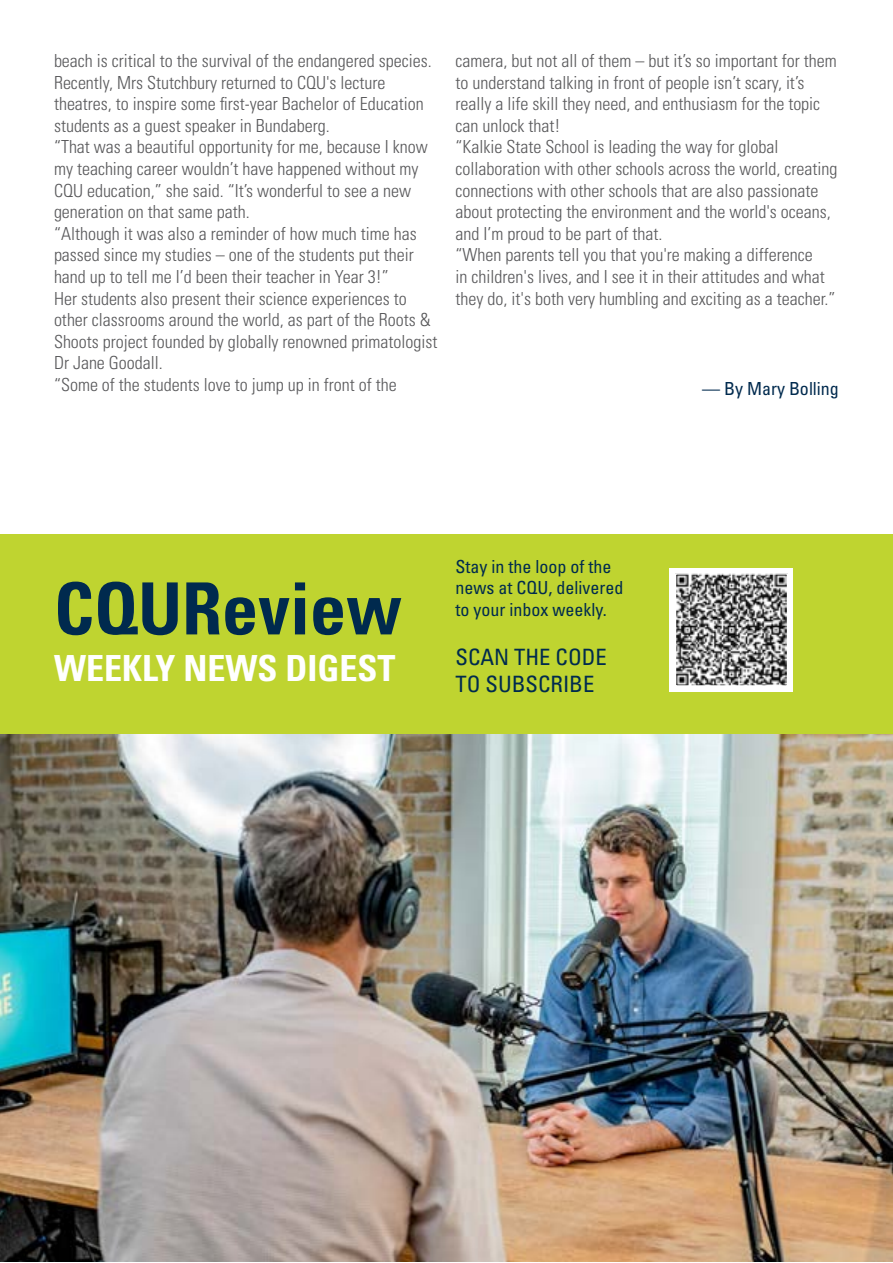
<style>
.page{position:relative;width:893px;height:1263px;background:#fff}
.page>*{position:absolute;margin:0;border:0;box-sizing:border-box;transform-origin:0 0}
.t1{font:700 condensed 72px "Univers LT Std";color:#002a4e}
.t2{font:700 condensed 36px "Univers LT Std";color:#fff}
.t3{font:condensed 22.5px/27px "Univers LT Std";color:#002a4e}
.t4{font:300 condensed 18px/21.6px "Univers LT Std";color:#58585a}
.t5{font:condensed 18px/21.6px "Univers LT Std";color:#002a4e}
</style>
<div class="page">
<div style="left:0;top:534px;width:893px;height:200px;background:#bfd430"></div>
<div style="left:670px;top:568px;width:123px;height:123px;background:#fff"></div>
<img style="left:0;top:734px;width:893px;height:527px">
<img style="left:678px;top:576px;width:107px;height:108px">
<div style="left:675px;top:573px;width:113px;height:114px;border:2px solid #fff"></div>
<p class="t4" style="left:54px;top:50px;width:379px">beach is critical to the survival of the endangered species.<br>Recently, Mrs Stutchbury returned to CQU's lecture theatres, to inspire some first-year Bachelor of Education students as a guest speaker in Bundaberg.</p>
<p class="t4" style="left:54px;top:136px;width:375px">“That was a beautiful opportunity for me, because I know my teaching career wouldn’t have happened without my CQU education,” she said. “It’s wonderful to see a new generation on that same path.</p>
<p class="t4" style="left:54px;top:223px;width:385px">“Although it was also a reminder of how much time has passed since my studies – one of the students put their hand up to tell me I’d been their teacher in Year 3!”<br>Her students also present their science experiences to other classrooms around the world, as part of the Roots &amp; Shoots project founded by globally renowned primatologist Dr Jane Goodall.</p>
<p class="t4" style="left:54px;top:374px;width:344px">“Some of the students love to jump up in front of the</p>
<p class="t4" style="left:455px;top:50px;width:383px">camera, but not all of them – but it’s so important for them to understand talking in front of people isn’t scary, it’s really a life skill they need, and enthusiasm for the topic can unlock that!</p>
<p class="t4" style="left:455px;top:136px;width:383px">“Kalkie State School is leading the way for global collaboration with other schools across the world, creating connections with other schools that are also passionate about protecting the environment and the world's oceans, and I’m proud to be part of that.</p>
<p class="t4" style="left:455px;top:244px;width:382px">“When parents tell you that you're making a difference<br>in children's lives, and I see it in their attitudes and what they do, it's both very humbling and exciting as a teacher.”</p>
<p class="t5" style="left:702px;top:378px;width:138px">— By Mary Bolling</p>
<p class="t1" style="left:54px;top:565px;width:350px">CQUReview</p>
<p class="t2" style="left:54px;top:646px;width:343px">WEEKLY NEWS DIGEST</p>
<p class="t5" style="left:455px;top:555px;width:169px">Stay in the loop of the news at CQU, delivered to your inbox weekly.</p>
<p class="t3" style="left:455px;top:643px;width:153px">SCAN THE CODE<br>TO SUBSCRIBE</p>
</div>
